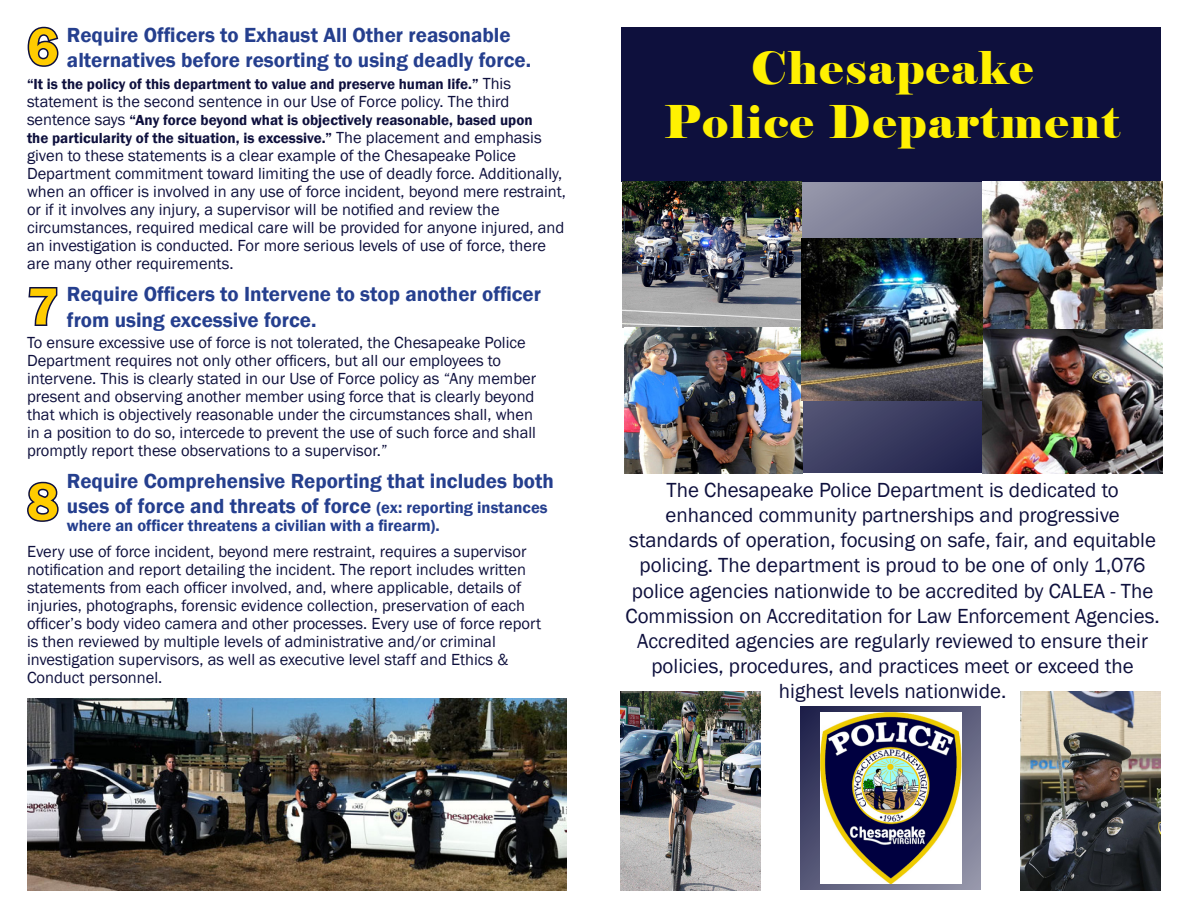
<style>
.page{position:relative;width:1188px;height:918px;background:#fff}
.page>*{position:absolute;margin:0;border:0;box-sizing:border-box;transform-origin:0 0}
.t1{font:600 54px "Franklin Gothic";color:#fc0}
.t2{font:45px "Elephant";letter-spacing:.04em;color:#fff101}
.t3{font:21px/25.2px "Franklin Gothic";color:#0e103d;text-align:center}
.t4{font:600 21px/25.2px "Franklin Gothic";color:#253f8e}
.t5{font:16.5px/18px "Franklin Gothic";color:#0e103d}
.t6{font:600 16.5px "Franklin Gothic";color:#253f8e}
.t7{font:600 15px/18px "Franklin Gothic";color:#0e103d}
.s1{font-weight:400;font-size:16.5px}
.s2{font-size:16.5px}
</style>
<div class="page">
<svg style="left:801px;top:706px;width:180px;height:184px;background:#61637f"></svg>
<svg style="left:802px;top:181px;width:180px;height:292px;background:#565776"></svg>
<div style="left:621px;top:27px;width:540px;height:154px;background:#0e103d"></div>
<img style="left:982px;top:182px;width:180px;height:291px">
<img style="left:622px;top:181px;width:180px;height:146px">
<img style="left:621px;top:692px;width:140px;height:198px">
<img style="left:821px;top:713px;width:140px;height:171px">
<svg style="left:27px;top:26px;width:32px;height:41px"></svg>
<svg style="left:28px;top:287px;width:30px;height:39px"></svg>
<svg style="left:27px;top:481px;width:32px;height:41px"></svg>
<img style="left:1021px;top:692px;width:140px;height:199px">
<img style="left:27px;top:699px;width:540px;height:192px">
<img style="left:624px;top:327px;width:179px;height:146px">
<img style="left:802px;top:239px;width:180px;height:161px">
<p class="t4" style="left:67px;top:22px;width:445px">Require Officers to Exhaust All Other reasonable</p>
<p class="t1" style="left:27px;top:14px;width:33px">6</p>
<p class="t4" style="left:67px;top:48px;width:466px">alternatives before resorting to using deadly force.</p>
<p class="t7" style="left:27px;top:75px;width:486px">“It is the policy of this department to value and preserve human life.” <span class="s1">This</span></p>
<p class="t5" style="left:27px;top:93px;width:484px">statement is the second sentence in our Use of Force policy. The third</p>
<p class="t7" style="left:27px;top:111px;width:516px"><span class="s1">sentence says</span> “Any force beyond what is objectively reasonable, based upon the particularity of the situation, is excessive.” <span class="s1">The placement and emphasis</span></p>
<p class="t5" style="left:27px;top:147px;width:541px">given to these statements is a clear example of the Chesapeake Police Department commitment toward limiting the use of deadly force. Additionally, when an officer is involved in any use of force incident, beyond mere restraint, or if it involves any injury, a supervisor will be notified and review the circumstances, required medical care will be provided for anyone injured, and an investigation is conducted. For more serious levels of use of force, there are many other requirements.</p>
<p class="t1" style="left:27px;top:273px;width:33px">7</p>
<p class="t4" style="left:67px;top:282px;width:476px">Require Officers to Intervene to stop another officer</p>
<p class="t4" style="left:67px;top:307px;width:251px">from using excessive force.</p>
<p class="t5" style="left:27px;top:334px;width:511px">To ensure excessive use of force is not tolerated, the Chesapeake Police Department requires not only other officers, but all our employees to intervene. This is clearly stated in our Use of Force policy as “Any member present and observing another member using force that is clearly beyond that which is objectively reasonable under the circumstances shall, when in a position to do so, intercede to prevent the use of such force and shall promptly report these observations to a supervisor.”</p>
<p class="t1" style="left:27px;top:469px;width:33px">8</p>
<p class="t4" style="left:67px;top:468px;width:488px">Require Comprehensive Reporting that includes both uses of force and threats of force <span class="s2">(ex: reporting instances</span></p>
<p class="t6" style="left:67px;top:515px;width:374px">where an officer threatens a civilian with a firearm).</p>
<p class="t5" style="left:27px;top:543px;width:516px">Every use of force incident, beyond mere restraint, requires a supervisor notification and report detailing the incident. The report includes written statements from each officer involved, and, where applicable, details of injuries, photographs, forensic evidence collection, preservation of each officer’s body video camera and other processes. Every use of force report is then reviewed by multiple levels of administrative and/or criminal investigation supervisors, as well as executive level staff and Ethics &amp; Conduct personnel.</p>
<p class="t2" style="left:751px;top:40px;width:284px">Chesapeake</p>
<p class="t2" style="left:664px;top:94px;width:457px">Police Department</p>
<p class="t3" style="left:626px;top:478px;width:536px">The Chesapeake Police Department is dedicated to enhanced community partnerships and progressive standards of operation, focusing on safe, fair, and equitable policing. The department is proud to be one of only 1,076 police agencies nationwide to be accredited by CALEA - The Commission on Accreditation for Law Enforcement Agencies.<br>Accredited agencies are regularly reviewed to ensure their policies, procedures, and practices meet or exceed the highest levels nationwide.</p>
</div>
